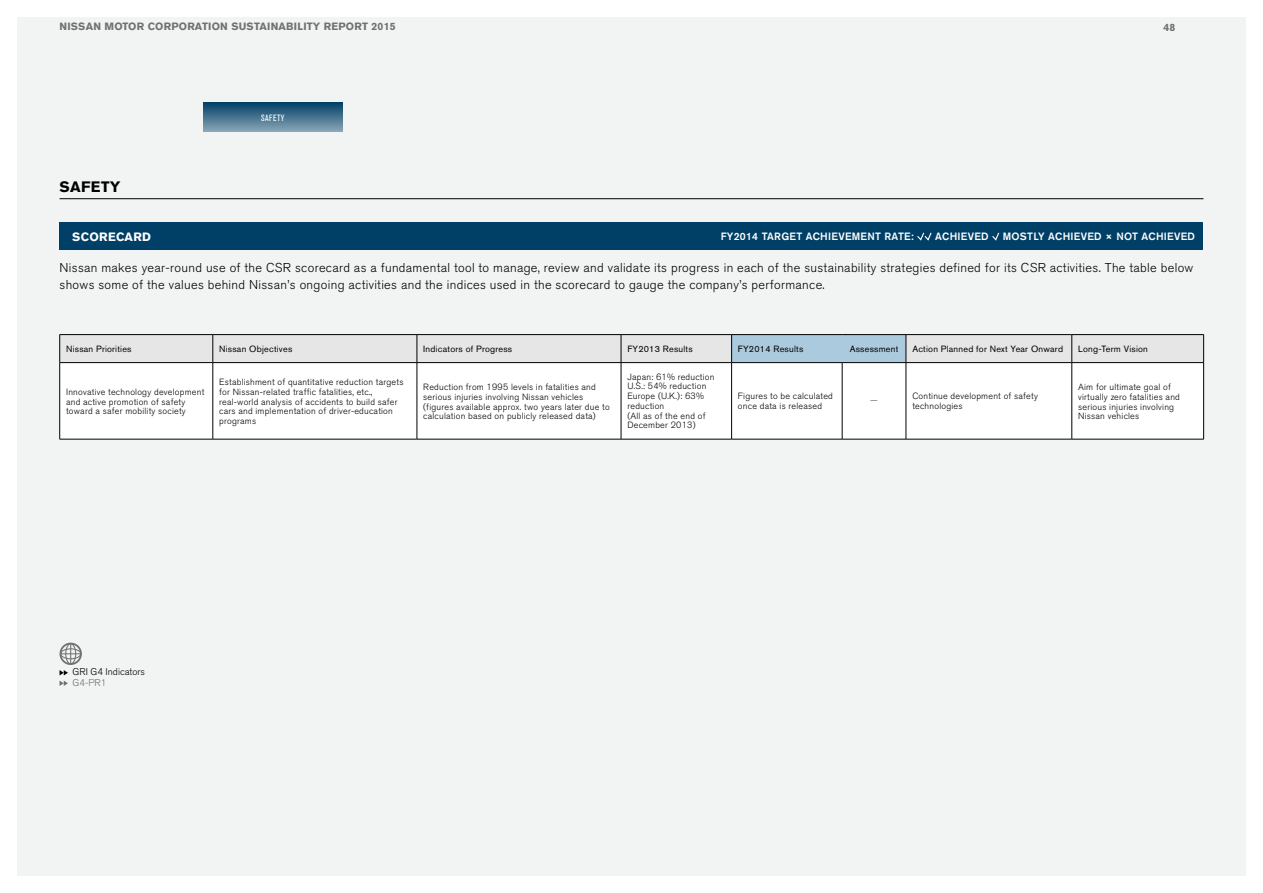
<style>
.page{position:relative;width:1263px;height:893px;background:#fff}
.page>*{position:absolute;margin:0;border:0;box-sizing:border-box;transform-origin:0 0}
.t1{font:700 15px "Nissan AG";letter-spacing:.025em;color:#000}
.t2{font:300 12.75px/17.2px "Nissan AG";letter-spacing:.025em;color:#000}
.t3{font:700 12px "Nissan AG";letter-spacing:.025em;color:#fff}
.t4{font:700 10.5px "Nissan AG";letter-spacing:.02em;color:#727171}
.t5{font:500 10.5px "Nissan AG";letter-spacing:.065em;color:#fff}
.t6{font:500 10.5px "Nissan AG";letter-spacing:.025em;color:#fff}
.t7{font:300 9.75px "Nissan AG";color:#000}
.t8{font:300 9.75px "Nissan AG";color:#727171}
.t9{font:300 9px/9.8px "Nissan AG";letter-spacing:.025em;color:#000}
.t10{font:9px "Nissan AG";letter-spacing:.025em;color:#000}
.t11{font:condensed 9px "Nissan AG";letter-spacing:.05em;color:#fff}
.t12{font:9px "Koz Min Pro";color:#000}
</style>
<div class="page">
<div style="left:17px;top:17px;width:1229px;height:859px;background:#f2f3f3"></div>
<hr style="left:60px;top:334px;width:153px;height:1px;background:#000">
<hr style="left:213px;top:334px;width:204px;height:1px;background:#000">
<hr style="left:417px;top:334px;width:204px;height:1px;background:#000">
<hr style="left:621px;top:334px;width:111px;height:1px;background:#000">
<hr style="left:732px;top:334px;width:110px;height:1px;background:#000">
<hr style="left:842px;top:334px;width:64px;height:1px;background:#000">
<hr style="left:906px;top:334px;width:166px;height:1px;background:#000">
<hr style="left:1072px;top:334px;width:132px;height:1px;background:#000">
<svg style="left:59px;top:335px;width:1145px;height:104px"></svg>
<hr style="left:60px;top:362px;width:153px;height:1px;background:#000">
<hr style="left:59px;top:363px;width:1px;height:76px;background:#000">
<hr style="left:213px;top:362px;width:204px;height:1px;background:#000">
<hr style="left:213px;top:363px;width:1px;height:76px;background:#000">
<hr style="left:417px;top:362px;width:204px;height:1px;background:#000">
<hr style="left:417px;top:363px;width:1px;height:76px;background:#000">
<hr style="left:621px;top:362px;width:111px;height:1px;background:#000">
<hr style="left:621px;top:363px;width:1px;height:76px;background:#000">
<hr style="left:732px;top:362px;width:110px;height:1px;background:#000">
<hr style="left:731px;top:363px;width:1px;height:76px;background:#000">
<hr style="left:842px;top:362px;width:64px;height:1px;background:#000">
<hr style="left:842px;top:363px;width:1px;height:76px;background:#000">
<hr style="left:906px;top:362px;width:166px;height:1px;background:#000">
<hr style="left:906px;top:363px;width:1px;height:76px;background:#000">
<hr style="left:1072px;top:362px;width:132px;height:1px;background:#000">
<hr style="left:1071px;top:363px;width:1px;height:76px;background:#000">
<hr style="left:1203px;top:363px;width:1px;height:76px;background:#000">
<hr style="left:417px;top:439px;width:204px;height:1px;background:#000">
<hr style="left:621px;top:439px;width:111px;height:1px;background:#000">
<hr style="left:732px;top:439px;width:110px;height:1px;background:#000">
<hr style="left:842px;top:439px;width:64px;height:1px;background:#000">
<hr style="left:906px;top:439px;width:166px;height:1px;background:#000">
<hr style="left:60px;top:439px;width:153px;height:1px;background:#000">
<hr style="left:213px;top:439px;width:204px;height:1px;background:#000">
<hr style="left:1072px;top:439px;width:132px;height:1px;background:#000">
<svg style="left:60px;top:670px;width:8px;height:16px"></svg>
<div style="left:60px;top:643px;width:22px;height:22px;border:2px solid #727171;border-radius:50%"></div>
<svg style="left:60px;top:643px;width:21px;height:21px"></svg>
<div style="left:60px;top:648px;width:21px;height:11px;border:1px solid #727171;border-radius:50%"></div>
<hr style="left:60px;top:198px;width:1143px;height:1px;background:#000">
<div style="left:60px;top:222px;width:1143px;height:27px;background:#003f66"></div>
<svg style="left:917px;top:232px;width:15px;height:9px"></svg>
<svg style="left:992px;top:232px;width:8px;height:9px"></svg>
<div style="left:203px;top:102px;width:139px;height:30px;background:linear-gradient(to bottom,#003f65,#87a3b5)"></div>
<p class="t4" style="left:60px;top:20px;width:195px">NISSAN MOTOR CORPORATION SUSTAINA</p>
<p class="t4" style="left:286px;top:20px;width:61px">BILITY REPORT</p>
<p class="t4" style="left:371px;top:20px;width:26px">2015</p>
<p class="t4" style="left:1164px;top:21px;width:13px">48</p>
<h1 class="t1" style="left:60px;top:178px;width:62px">SAFETY</h1>
<p class="t11" style="left:261px;top:113px;width:25px">Safety</p>
<h3 class="t3" style="left:72px;top:230px;width:80px">SCORECARD</h3>
<p class="t6" style="left:721px;top:230px;width:194px">FY2014 TARGET ACHIEVEMENT RATE:</p>
<p class="t5" style="left:935px;top:230px;width:55px">ACHIEVED</p>
<p class="t5" style="left:1003px;top:230px;width:194px">MOSTLY ACHIEVED × NOT ACHIEVED</p>
<p class="t2" style="left:60px;top:259px;width:1135px">Nissan makes year-round use of the CSR scorecard as a fundamental tool to manage, review and validate its progress in each of the sustainability strategies defined for its CSR activities. The table below shows some of the values behind Nissan’s ongoing activities and the indices used in the scorecard to gauge the company’s performance.</p>
<p class="t10" style="left:66px;top:344px;width:67px">Nissan Priorities</p>
<p class="t10" style="left:219px;top:344px;width:75px">Nissan Objectives</p>
<p class="t10" style="left:423px;top:344px;width:90px">Indicators of Progress</p>
<p class="t10" style="left:627px;top:344px;width:67px">FY2013 Results</p>
<p class="t10" style="left:738px;top:344px;width:67px">FY2014 Results</p>
<p class="t10" style="left:850px;top:344px;width:50px">Assessment</p>
<p class="t10" style="left:912px;top:344px;width:152px">Action Planned for Next Year Onward</p>
<p class="t10" style="left:1078px;top:344px;width:71px">Long-Term Vision</p>
<p class="t9" style="left:66px;top:387px;width:140px">Innovative technology development and active promotion of safety toward a safer mobility society</p>
<p class="t9" style="left:219px;top:377px;width:186px">Establishment of quantitative reduction targets for Nissan-related traffic fatalities, etc., real-world analysis of accidents to build safer cars and implementation of driver-education programs</p>
<p class="t9" style="left:423px;top:382px;width:188px">Reduction from 1995 levels in fatalities and serious injuries involving Nissan vehicles (figures available approx. two years later due to calculation based on publicly released data)</p>
<p class="t9" style="left:627px;top:372px;width:89px">Japan: 61% reduction<br>U.S.: 54% reduction<br>Europe (U.K.): 63% reduction<br>(All as of the end of<br>December 2013)</p>
<p class="t9" style="left:738px;top:391px;width:97px">Figures to be calculated once data is released</p>
<p class="t12" style="left:869px;top:395px;width:10px">−</p>
<p class="t9" style="left:912px;top:391px;width:127px">Continue development of safety technologies</p>
<p class="t9" style="left:1078px;top:382px;width:103px">Aim for ultimate goal of virtually zero fatalities and serious injuries involving<br>Nissan vehicles</p>
<p class="t7" style="left:73px;top:667px;width:74px">GRI G4 Indicators</p>
<p class="t8" style="left:73px;top:677px;width:35px">G4-PR1</p>
</div>
